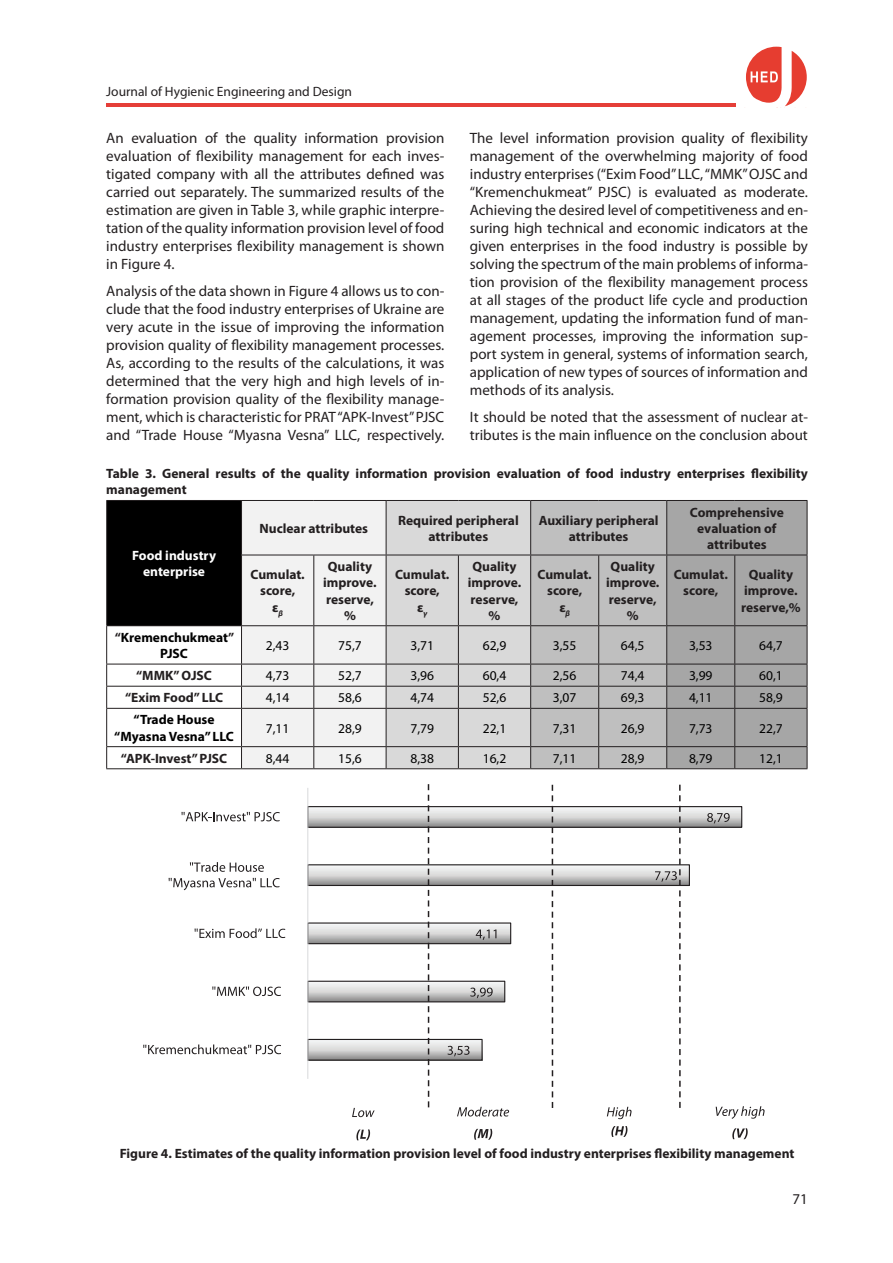
<style>
.page{position:relative;width:893px;height:1263px;background:#fff}
.page>*{position:absolute;margin:0;border:0;box-sizing:border-box;transform-origin:0 0}
.Normal__Web{font:15px/18px "Myriad Pro";color:#231f20;text-align:justify}
.t1{font:700 13.5px/16.2px "Myriad Pro";color:#231f20;text-align:center}
.t2{font:13.5px "Myriad Pro";color:#000}
.t3{font:700 13.5px/16.2px "Myriad Pro";color:#000;text-align:center}
.t4{font:13.5px "Myriad Pro";color:#231f20}
.t5{font:700 13.5px/16.2px "Myriad Pro";color:#fff;text-align:center}
.s1{color:#231f20}
</style>
<div class="page">
<svg style="left:746px;top:47px;width:61px;height:59px"></svg>
<hr style="left:106px;top:104px;width:630px;height:3px;background:#e53e38">
<div style="left:107px;top:500px;width:135px;height:126px;background:#000"></div>
<hr style="left:106px;top:500px;width:136px;height:1px;background:#231f20">
<hr style="left:106px;top:501px;width:1px;height:54px;background:#231f20">
<hr style="left:106px;top:555px;width:1px;height:70px;background:#231f20">
<hr style="left:106px;top:625px;width:136px;height:1px;background:#231f20">
<hr style="left:106px;top:626px;width:1px;height:38px;background:#231f20">
<hr style="left:106px;top:664px;width:136px;height:1px;background:#231f20">
<hr style="left:106px;top:686px;width:136px;height:1px;background:#231f20">
<svg style="left:106px;top:664px;width:1px;height:44px"></svg>
<hr style="left:106px;top:708px;width:136px;height:1px;background:#231f20">
<hr style="left:106px;top:709px;width:1px;height:37px;background:#231f20">
<hr style="left:106px;top:746px;width:136px;height:1px;background:#231f20">
<svg style="left:106px;top:747px;width:1px;height:21px"></svg>
<svg style="left:241px;top:500px;width:567px;height:269px"></svg>
<hr style="left:106px;top:768px;width:136px;height:1px;background:#231f20">
<hr style="left:242px;top:768px;width:72px;height:1px;background:#231f20">
<hr style="left:314px;top:768px;width:72px;height:1px;background:#231f20">
<hr style="left:386px;top:768px;width:72px;height:1px;background:#231f20">
<hr style="left:458px;top:768px;width:73px;height:1px;background:#231f20">
<hr style="left:531px;top:768px;width:68px;height:1px;background:#231f20">
<hr style="left:599px;top:768px;width:68px;height:1px;background:#231f20">
<hr style="left:667px;top:768px;width:68px;height:1px;background:#231f20">
<hr style="left:735px;top:768px;width:72px;height:1px;background:#231f20">
<svg style="left:309px;top:1041px;width:172px;height:18px;background:#ccc"></svg>
<div style="left:307px;top:1039px;width:176px;height:22px;border:1px solid #231f20"></div>
<svg style="left:309px;top:983px;width:194px;height:17px;background:#cecfcf"></svg>
<div style="left:307px;top:981px;width:198px;height:21px;border:1px solid #231f20"></div>
<svg style="left:309px;top:924px;width:200px;height:18px;background:#cfd0d0"></svg>
<div style="left:307px;top:922px;width:204px;height:22px;border:1px solid #231f20"></div>
<div style="left:308px;top:865px;width:381px;height:20px;background:linear-gradient(to bottom,#fff,#9e9e9d)"></div>
<div style="left:307px;top:864px;width:383px;height:22px;border:1px solid #231f20"></div>
<div style="left:308px;top:807px;width:434px;height:20px;background:linear-gradient(to bottom,#fff,#9c9c9c)"></div>
<div style="left:307px;top:806px;width:435px;height:22px;border:1px solid #231f20"></div>
<hr style="left:307px;top:788px;width:1px;height:291px;background:#dcdddf">
<svg style="left:447px;top:1046px;width:23px;height:10px"></svg>
<svg style="left:470px;top:987px;width:23px;height:11px"></svg>
<svg style="left:476px;top:929px;width:20px;height:11px"></svg>
<svg style="left:707px;top:813px;width:23px;height:10px"></svg>
<svg style="left:143px;top:1044px;width:138px;height:10px"></svg>
<svg style="left:212px;top:986px;width:69px;height:10px"></svg>
<svg style="left:195px;top:928px;width:90px;height:10px"></svg>
<svg style="left:190px;top:862px;width:74px;height:10px"></svg>
<svg style="left:169px;top:878px;width:111px;height:12px"></svg>
<svg style="left:182px;top:812px;width:98px;height:9px"></svg>
<svg style="left:352px;top:1108px;width:23px;height:9px"></svg>
<svg style="left:356px;top:1129px;width:14px;height:11px"></svg>
<svg style="left:428px;top:784px;width:1px;height:323px"></svg>
<svg style="left:552px;top:785px;width:1px;height:323px"></svg>
<svg style="left:655px;top:785px;width:26px;height:323px"></svg>
<svg style="left:457px;top:1107px;width:52px;height:9px"></svg>
<svg style="left:474px;top:1129px;width:18px;height:11px"></svg>
<svg style="left:607px;top:1107px;width:24px;height:12px"></svg>
<svg style="left:611px;top:1126px;width:16px;height:11px"></svg>
<svg style="left:716px;top:1106px;width:49px;height:13px"></svg>
<svg style="left:732px;top:1128px;width:16px;height:11px"></svg>
<p class="t4" style="left:106px;top:84px;width:247px">Journal of Hygienic Engineering and Design</p>
<p class="Normal__Web" style="left:106px;top:129px;width:340px">An evaluation of the quality information provision evaluation of flexibility management for each inves&shy;tigated company with all the attributes defined was carried out separately. The summarized results of the estimation are given in Table 3, while graphic interpre&shy;tation of the quality information provision level of food industry enterprises flexibility management is shown in Figure 4.</p>
<p class="Normal__Web" style="left:106px;top:282px;width:340px">Analysis of the data shown in Figure 4 allows us to con&shy;clude that the food industry enterprises of Ukraine are very acute in the issue of improving the information provision quality of flexibility management processes.<br>As, according to the results of the calculations, it was determined that the very high and high levels of in&shy;formation provision quality of the flexibility manage&shy;ment, which is characteristic for PRAT “APK-Invest” PJSC and “Trade House “Myasna Vesna” LLC, respectively.</p>
<p class="Normal__Web" style="left:470px;top:129px;width:340px">The level information provision quality of flexibility management of the overwhelming majority of food industry enterprises (“Exim Food” LLC, “MMK” OJSC and “Kremenchukmeat” PJSC) is evaluated as moderate.<br>Achieving the desired level of competitiveness and en&shy;suring high technical and economic indicators at the given enterprises in the food industry is possible by solving the spectrum of the main problems of informa&shy;tion provision of the flexibility management process at all stages of the product life cycle and production management, updating the information fund of man&shy;agement processes, improving the information sup&shy;port system in general, systems of information search, application of new types of sources of information and methods of its analysis.</p>
<p class="Normal__Web" style="left:470px;top:408px;width:340px">It should be noted that the assessment of nuclear at&shy;tributes is the main influence on the conclusion about</p>
<p class="t1" style="left:106px;top:465px;width:703px;text-align:left">Table 3. General results of the quality information provision evaluation of food industry enterprises flexibility management</p>
<p class="t5" style="left:132px;top:547px;width:85px">Food industry enterprise</p>
<p class="t1" style="left:259px;top:520px;width:110px">Nuclear attributes</p>
<p class="t1" style="left:398px;top:512px;width:122px">Required peripheral attributes</p>
<p class="t1" style="left:539px;top:512px;width:121px">Auxiliary peripheral attributes</p>
<p class="t1" style="left:690px;top:503px;width:95px">Comprehensive evaluation of attributes</p>
<p class="t1" style="left:251px;top:566px;width:56px">Cumulat. score,</p>
<p class="t1" style="left:272px;top:598px;width:12px">ε<sub>β</sub></p>
<p class="t1" style="left:323px;top:558px;width:55px">Quality improve. reserve,</p>
<p class="t1" style="left:344px;top:607px;width:13px">%</p>
<p class="t1" style="left:468px;top:558px;width:55px">Quality improve. reserve,</p>
<p class="t1" style="left:489px;top:607px;width:13px">%</p>
<p class="t1" style="left:606px;top:558px;width:55px">Quality improve. reserve,</p>
<p class="t1" style="left:627px;top:607px;width:13px">%</p>
<p class="t1" style="left:395px;top:566px;width:56px">Cumulat. score,</p>
<p class="t1" style="left:417px;top:598px;width:12px">ε<sub>γ</sub></p>
<p class="t1" style="left:538px;top:566px;width:56px">Cumulat. score,</p>
<p class="t1" style="left:559px;top:598px;width:12px">ε<sub>β</sub></p>
<p class="t1" style="left:674px;top:566px;width:56px">Cumulat.</p>
<p class="t1" style="left:683px;top:582px;width:37px">score,</p>
<p class="t1" style="left:741px;top:566px;width:61px">Quality improve. reserve,%</p>
<p class="t3" style="left:115px;top:629px;width:121px"><span class="s1">“</span>Kremenchukmeat<span class="s1">”<br></span>PJSC</p>
<p class="t2" style="left:266px;top:638px;width:25px">2,43</p>
<p class="t2" style="left:338px;top:638px;width:25px">75,7</p>
<p class="t2" style="left:410px;top:638px;width:25px">3,71</p>
<p class="t2" style="left:483px;top:638px;width:25px">62,9</p>
<p class="t2" style="left:553px;top:638px;width:25px">3,55</p>
<p class="t2" style="left:621px;top:638px;width:25px">64,5</p>
<p class="t2" style="left:689px;top:638px;width:25px">3,53</p>
<p class="t2" style="left:759px;top:638px;width:25px">64,7</p>
<p class="t1" style="left:136px;top:667px;width:77px">“MMK” OJSC</p>
<p class="t2" style="left:266px;top:668px;width:25px">4,73</p>
<p class="t2" style="left:338px;top:668px;width:25px">52,7</p>
<p class="t2" style="left:410px;top:668px;width:25px">3,96</p>
<p class="t2" style="left:483px;top:668px;width:25px">60,4</p>
<p class="t2" style="left:553px;top:668px;width:25px">2,56</p>
<p class="t2" style="left:621px;top:668px;width:25px">74,4</p>
<p class="t2" style="left:689px;top:668px;width:25px">3,99</p>
<p class="t2" style="left:759px;top:668px;width:25px">60,1</p>
<p class="t1" style="left:125px;top:689px;width:100px">“Exim Food” LLC</p>
<p class="t2" style="left:266px;top:690px;width:25px">4,14</p>
<p class="t2" style="left:338px;top:690px;width:25px">58,6</p>
<p class="t2" style="left:410px;top:690px;width:25px">4,74</p>
<p class="t2" style="left:483px;top:690px;width:25px">52,6</p>
<p class="t2" style="left:553px;top:690px;width:25px">3,07</p>
<p class="t2" style="left:621px;top:690px;width:25px">69,3</p>
<p class="t2" style="left:689px;top:690px;width:25px">4,11</p>
<p class="t2" style="left:759px;top:690px;width:25px">58,9</p>
<p class="t3" style="left:114px;top:711px;width:121px">“Trade House “Myasna Vesna” LLC</p>
<p class="t2" style="left:266px;top:721px;width:25px">7,11</p>
<p class="t2" style="left:338px;top:721px;width:25px">28,9</p>
<p class="t2" style="left:410px;top:721px;width:25px">7,79</p>
<p class="t2" style="left:483px;top:721px;width:25px">22,1</p>
<p class="t2" style="left:553px;top:721px;width:25px">7,31</p>
<p class="t2" style="left:621px;top:721px;width:25px">26,9</p>
<p class="t2" style="left:689px;top:721px;width:25px">7,73</p>
<p class="t2" style="left:759px;top:721px;width:25px">22,7</p>
<p class="t1" style="left:121px;top:750px;width:108px">“APK-Invest” PJSC</p>
<p class="t2" style="left:266px;top:751px;width:25px">8,44</p>
<p class="t2" style="left:338px;top:751px;width:25px">15,6</p>
<p class="t2" style="left:410px;top:751px;width:25px">8,38</p>
<p class="t2" style="left:483px;top:751px;width:25px">16,2</p>
<p class="t2" style="left:553px;top:751px;width:25px">7,11</p>
<p class="t2" style="left:621px;top:751px;width:25px">28,9</p>
<p class="t2" style="left:689px;top:751px;width:25px">8,79</p>
<p class="t2" style="left:759px;top:751px;width:25px">12,1</p>
<p class="t1" style="left:120px;top:1145px;width:676px">Figure 4. Estimates of the quality information provision level of food industry enterprises flexibility management</p>
<p class="Normal__Web" style="left:792px;top:1190px;width:17px">71</p>
</div>
